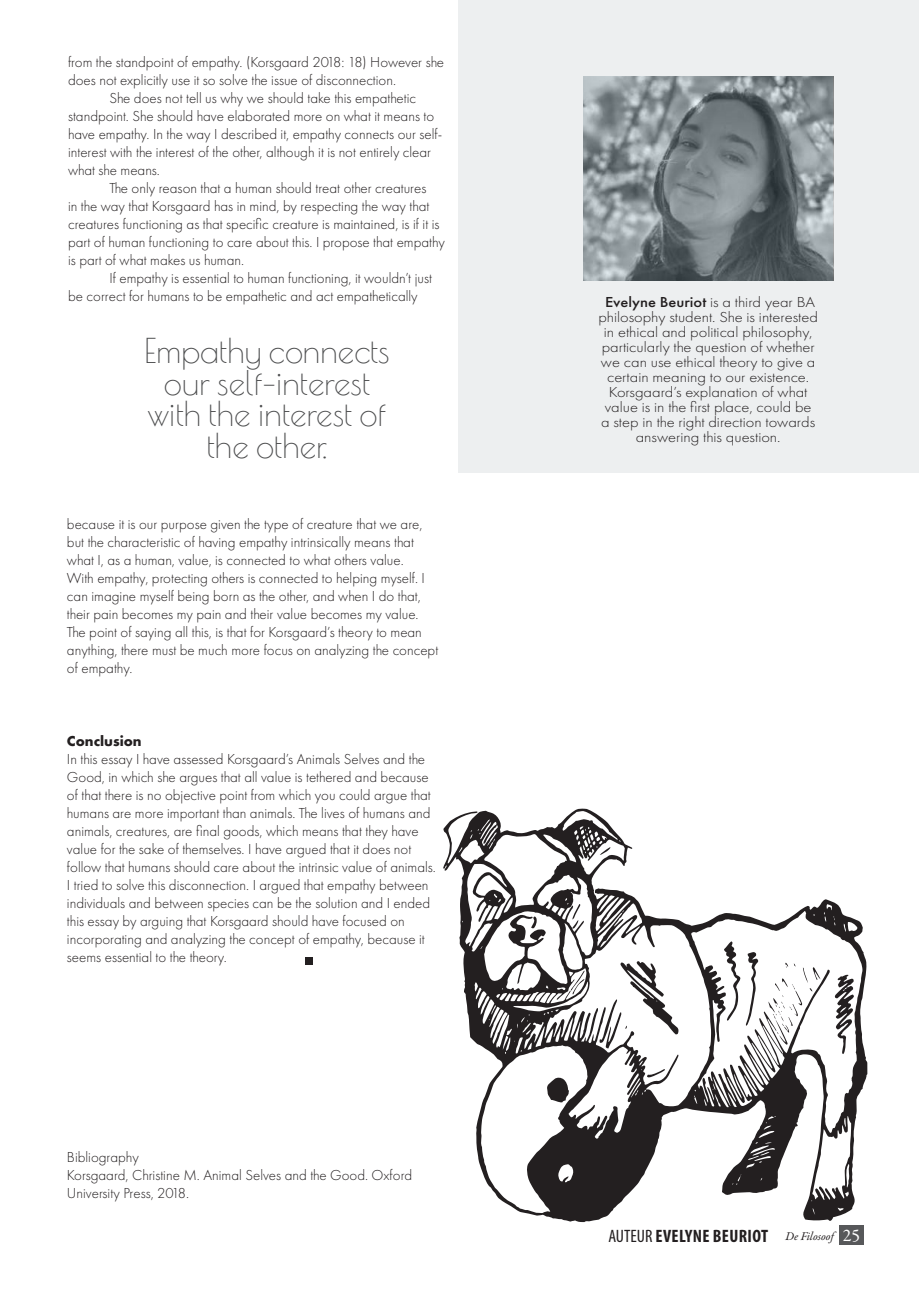
<style>
.page{position:relative;width:919px;height:1289px;background:#fff}
.page>*{position:absolute;margin:0;border:0;box-sizing:border-box;transform-origin:0 0}
.t1{font:33px/31.5px "Poiret One";color:#4b4c4d;text-align:center}
.t2{font:700 condensed 18px "Myriad Pro";letter-spacing:.02em;color:#231f20}
.t3{font:300 15px/18px "Futura PT";color:#231f20}
.t4{font:300 15px/15px "Futura PT";color:#231f20;text-align:center;scale:1.1 1}
.t5{font:700 15px "Futura PT";color:#231f20}
.t6{font:italic 12px "Garamond Premr Pro";letter-spacing:-.005em;color:#231f20}
.s1{font-weight:500}
.s2{font-weight:400}
.s3{font-style:normal;font-size:18px;color:#fff}
</style>
<div class="page">
<div style="left:839px;top:1225px;width:24px;height:19px;background:#57585a"></div>
<div style="left:458px;top:0;width:460px;height:472px;background:#edeff0"></div>
<svg style="left:443px;top:808px;width:424px;height:414px"></svg>
<svg style="left:834px;top:974px;width:19px;height:80px"></svg>
<svg style="left:724px;top:941px;width:34px;height:84px"></svg>
<svg style="left:768px;top:962px;width:52px;height:82px"></svg>
<svg style="left:647px;top:1068px;width:18px;height:9px"></svg>
<svg style="left:599px;top:961px;width:79px;height:87px"></svg>
<svg style="left:547px;top:1077px;width:22px;height:25px"></svg>
<svg style="left:531px;top:916px;width:6px;height:12px"></svg>
<svg style="left:572px;top:904px;width:8px;height:24px"></svg>
<svg style="left:599px;top:847px;width:11px;height:8px"></svg>
<svg style="left:570px;top:970px;width:14px;height:24px"></svg>
<img style="left:583px;top:77px;width:250px;height:204px">
<div style="left:305px;top:956px;width:8px;height:8px;background:#231f20"></div>
<p class="t3" style="left:68px;top:53px;width:377px">from the standpoint of empathy. (Korsgaard 2018: 18) However she</p>
<p class="t3" style="left:68px;top:71px;width:329px">does not explicitly use it so solve the issue of disconnection.</p>
<p class="t3" style="left:109px;top:89px;width:308px">She does not tell us why we should take this empathetic</p>
<p class="t3" style="left:68px;top:107px;width:367px">standpoint. She should have elaborated more on what it means to</p>
<p class="t3" style="left:68px;top:125px;width:375px">have empathy. In the way I described it, empathy connects our self-</p>
<p class="t3" style="left:68px;top:143px;width:364px">interest with the interest of the other, although it is not entirely clear</p>
<p class="t3" style="left:68px;top:161px;width:93px">what she means.</p>
<p class="t3" style="left:109px;top:179px;width:318px">The only reason that a human should treat other creatures</p>
<p class="t3" style="left:68px;top:197px;width:363px">in the way that Korsgaard has in mind, by respecting the way that</p>
<p class="t3" style="left:68px;top:215px;width:373px">creatures functioning as that specific creature is maintained, is if it is</p>
<p class="t3" style="left:68px;top:233px;width:378px">part of human functioning to care about this. I propose that empathy</p>
<p class="t3" style="left:68px;top:251px;width:177px">is part of what makes us human.</p>
<p class="t3" style="left:109px;top:269px;width:324px">If empathy is essential to human functioning, it wouldn’t just</p>
<p class="t3" style="left:68px;top:287px;width:351px">be correct for humans to be empathetic and act empathetically</p>
<h1 class="t1" style="left:144px;top:333px;width:247px">Empathy connects our self-interest with the interest of the other.</h1>
<p class="t3" style="left:67px;top:515px;width:373px">because it is our purpose given the type of creature that we are, but the characteristic of having empathy intrinsically means that what I, as a human, value, is connected to what others value.<br>With empathy, protecting others is connected to helping myself. I can imagine myself being born as the other, and when I do that, their pain becomes my pain and their value becomes my value.<br>The point of saying all this, is that for Korsgaard’s theory to mean anything, there must be much more focus on analyzing the concept of empathy.</p>
<p class="t5" style="left:67px;top:731px;width:76px">Conclusion</p>
<p class="t3" style="left:67px;top:750px;width:370px">In this essay I have assessed Korsgaard’s Animals Selves and the Good, in which she argues that all value is tethered and because of that there is no objective point from which you could argue that humans are more important than animals. The lives of humans and animals, creatures, are final goods, which means that they have value for the sake of themselves. I have argued that it does not follow that humans should care about the intrinsic value of animals.<br>I tried to solve this disconnection. I argued that empathy between individuals and between species can be the solution and I ended this essay by arguing that Korsgaard should have focused on incorporating and analyzing the concept of empathy, because it seems essential to the theory.</p>
<p class="t3" style="left:67px;top:1148px;width:347px">Bibliography<br>Korsgaard, Christine M. Animal Selves and the Good. Oxford<br>University Press, 2018.</p>
<p class="t4" style="left:598px;top:295px;width:201px"><span class="s1">Evelyne Beuriot</span> is a third year BA philosophy student. She is interested in ethical and political philosophy, particularly the question of whether we can use ethical theory to give a certain meaning to our existence.<br>Korsgaard’s explanation of what value is in the first place, could be<br>a step in the right direction towards answering this question.</p>
<p class="t2" style="left:608px;top:1224px;width:161px"><span class="s2">AUTEUR</span> EVELYNE BEURIOT</p>
<p class="t6" style="left:785px;top:1228px;width:76px">De Filosoof <span class="s3">25</span></p>
</div>
